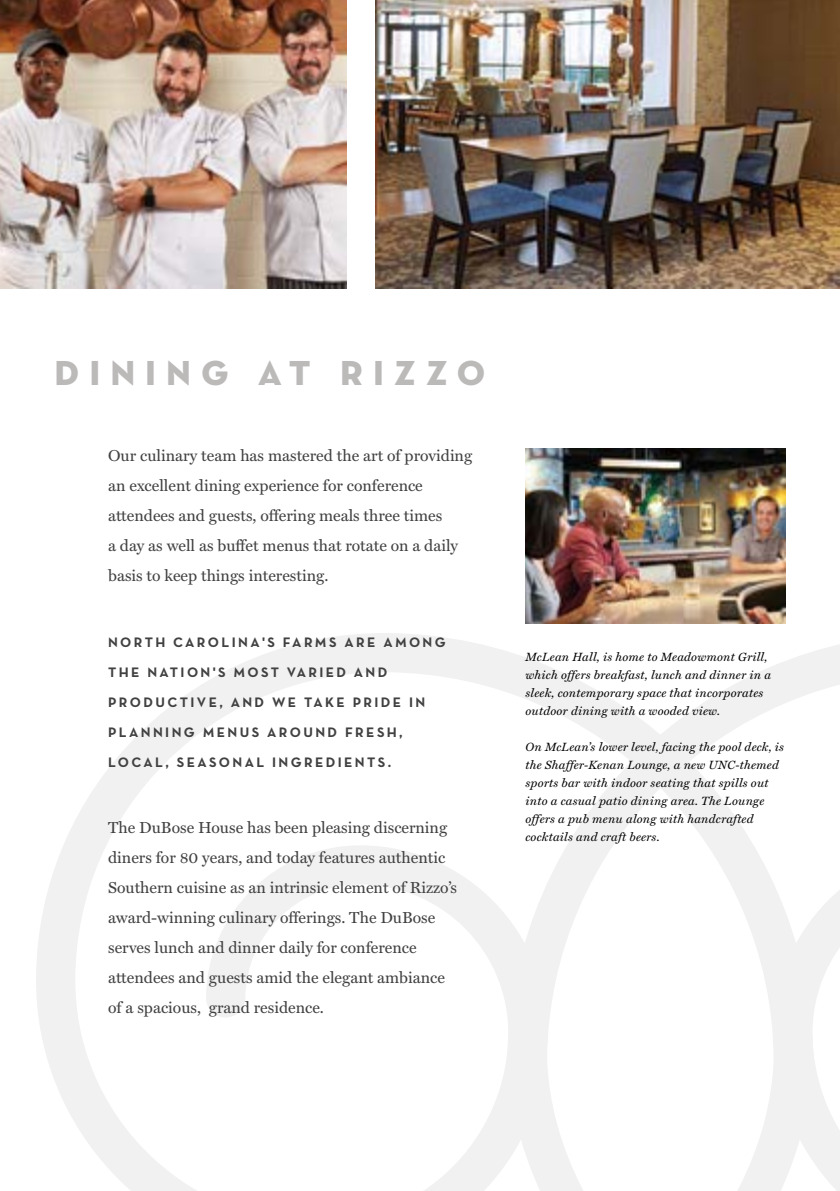
<style>
.page{position:relative;width:840px;height:1191px;background:#fff}
.page>*{position:absolute;margin:0;border:0;box-sizing:border-box;transform-origin:0 0}
.t1{font:46px "Neutra Text Bold SC Alt";letter-spacing:.2em;color:#bcb9b9}
.t2{font:16px/30px "Miller Text";color:#414142}
.t3{font:14px/30px "Neutra Text Bold SC Alt";letter-spacing:.17em;color:#414142}
.t4{font:italic 12px/18px "Miller Text";letter-spacing:.02em;color:#000}
</style>
<div class="page">
<svg style="left:36px;top:633px;width:471px;height:558px"></svg>
<svg style="left:507px;top:645px;width:332px;height:546px"></svg>
<img style="left:525px;top:449px;width:259px;height:174px">
<img style="left:0;top:0;width:346px;height:288px">
<img style="left:375px;top:0;width:464px;height:288px">
<h1 class="t1" style="left:54px;top:340px;width:433px">dining at rizzo</h1>
<p class="t2" style="left:108px;top:440px;width:365px">Our culinary team has mastered the art of providing an excellent dining experience for conference attendees and guests, offering meals three times<br>a day as well as buffet menus that rotate on a daily basis to keep things interesting.</p>
<p class="t3" style="left:108px;top:627px;width:339px">NORTH CAROLINA'S FARMS ARE AMONG<br>THE NATION'S MOST VARIED AND<br>PRODUCTIVE, AND WE TAKE PRIDE IN<br>PLANNING MENUS AROUND FRESH,<br>LOCAL, SEASONAL INGREDIENTS.</p>
<p class="t2" style="left:108px;top:812px;width:350px">The DuBose House has been pleasing discerning diners for 80 years, and today features authentic Southern cuisine as an intrinsic element of Rizzo’s award-winning culinary offerings. The DuBose serves lunch and dinner daily for conference attendees and guests amid the elegant ambiance of a spacious, grand residence.</p>
<p class="t4" style="left:525px;top:648px;width:247px">McLean Hall, is home to Meadowmont Grill, which offers breakfast, lunch and dinner in a sleek, contemporary space that incorporates outdoor dining with a wooded view.</p>
<p class="t4" style="left:525px;top:738px;width:260px">On McLean’s lower level, facing the pool deck, is the Shaffer-Kenan Lounge, a new UNC-themed sports bar with indoor seating that spills out into a casual patio dining area. The Lounge offers a pub menu along with handcrafted cocktails and craft beers.</p>
</div>
